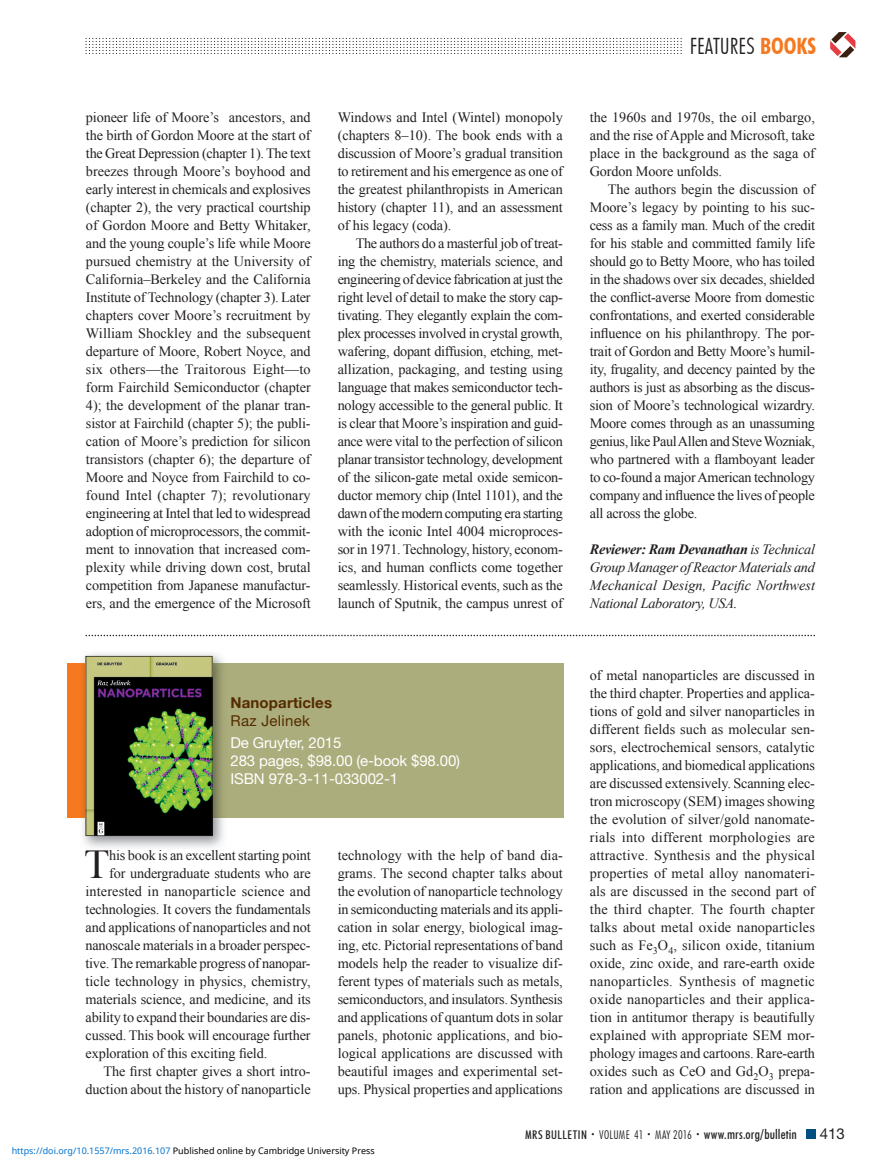
<style>
.page{position:relative;width:878px;height:1175px;background:#fff}
.page>*{position:absolute;margin:0;border:0;box-sizing:border-box;transform-origin:0 0}
.t1{font:41.4px "Times New Roman";color:#231f20}
.t2{font:300 condensed 22.5px "Futura BT";color:#231f20}
.t3{font:15px/18px "Helvetica Neue LT Std";letter-spacing:-.01em;color:#fff}
.t4{font:700 15px "Helvetica Neue LT Std";letter-spacing:.01em;color:#552b00}
.t5{font:15px "Helvetica Neue LT Std";letter-spacing:.02em;color:#552b00}
.t6{font:15px "Helvetica Neue LT Std";color:#231f20}
.t7{font:14.25px/18px "Times New Roman";letter-spacing:-.01em;color:#231f20;text-align:justify}
.t8{font:italic 14.25px/18px "Times New Roman";color:#231f20;text-align:justify}
.t9{font:14.25px "Times New Roman";letter-spacing:.01em;color:#231f20}
.t10{font:500 condensed 13.5px "Futura BT";letter-spacing:.01em;color:#231f20}
.t11{font:9px "Noto Sans";color:#000}
.s1{font-weight:700;color:#f47921}
.s2{font-weight:700}
.s3{color:#0172cf}
.s4{font-size:12px}
.s5{font-weight:300;font-size:7.5px}
.s6{font-weight:300;font-size:12px}
</style>
<div class="page">
<svg style="left:86px;top:38px;width:595px;height:16px"></svg>
<svg style="left:830px;top:32px;width:25px;height:25px"></svg>
<div style="left:806px;top:1130px;width:9px;height:8px;background:#014f80"></div>
<div style="left:68px;top:663px;width:90px;height:154px;background:#f47921"></div>
<div style="left:133px;top:663px;width:431px;height:154px;background:#abad7c"></div>
<img style="left:79px;top:653px;width:148px;height:195px">
<svg style="left:85px;top:850px;width:24px;height:1px"></svg>
<img style="left:79px;top:663px;width:7px;height:154px">
<img style="left:212px;top:663px;width:15px;height:154px">
<svg style="left:86px;top:656px;width:126px;height:180px;background:#49572d"></svg>
<svg style="left:86px;top:634px;width:728px;height:2px"></svg>
<p class="t7" style="left:86px;top:108px;width:226px">pioneer life of Moore’s ancestors, and the birth of Gordon Moore at the start of the Great Depression (chapter 1). The text breezes through Moore’s boyhood and early interest in chemicals and explosives (chapter 2), the very practical courtship of Gordon Moore and Betty Whitaker, and the young couple’s life while Moore pursued chemistry at the University of California–Berkeley and the California Institute of Technology (chapter 3). Later chapters cover Moore’s recruitment by William Shockley and the subsequent departure of Moore, Robert Noyce, and six others—the Traitorous Eight—to form Fairchild Semiconductor (chapter 4); the development of the planar tran&shy;sistor at Fairchild (chapter 5); the publi&shy;cation of Moore’s prediction for silicon transistors (chapter 6); the departure of Moore and Noyce from Fairchild to co&shy;found Intel (chapter 7); revolutionary engineering at Intel that led to widespread adoption of microprocessors, the commit&shy;ment to innovation that increased com&shy;plexity while driving down cost, brutal competition from Japanese manufactur&shy;ers, and the emergence of the Microsoft</p>
<p class="t7" style="left:338px;top:108px;width:227px">Windows and Intel (Wintel) monopoly (chapters 8–10). The book ends with a discussion of Moore’s gradual transition to retirement and his emergence as one of the greatest philanthropists in American history (chapter 11), and an assessment of his legacy (coda).</p>
<p class="t7" style="left:338px;top:234px;width:227px;text-indent:18px">The authors do a masterful job of treat&shy;ing the chemistry, materials science, and engineering of device fabrication at just the right level of detail to make the story cap&shy;tivating. They elegantly explain the com&shy;plex processes involved in crystal growth, wafering, dopant diffusion, etching, met&shy;allization, packaging, and testing using language that makes semiconductor tech&shy;nology accessible to the general public. It is clear that Moore’s inspiration and guid&shy;ance were vital to the perfection of silicon planar transistor technology, development of the silicon-gate metal oxide semicon&shy;ductor memory chip (Intel 1101), and the dawn of the modern computing era starting with the iconic Intel 4004 microproces&shy;sor in 1971. Technology, history, econom&shy;ics, and human conflicts come together seamlessly. Historical events, such as the launch of Sputnik, the campus unrest of</p>
<p class="t4" style="left:230px;top:697px;width:103px">Nanoparticles</p>
<p class="t5" style="left:230px;top:715px;width:81px">Raz Jelinek</p>
<p class="t3" style="left:230px;top:735px;width:231px">De Gruyter, 2015<br>283 pages, $98.00 (e-book $98.00)<br>ISBN 978-3-11-033002-1</p>
<h1 class="t1" style="left:84px;top:841px;width:27px">T</h1>
<p class="t7" style="left:120px;top:846px;width:192px">s oo s an exce ent starting point</p>
<p class="t7" style="left:109px;top:846px;width:55px">hi b ki</p>
<p class="t7" style="left:211px;top:846px;width:9px">ll</p>
<p class="t7" style="left:109px;top:864px;width:203px">for undergraduate students who are</p>
<p class="t9" style="left:85px;top:883px;width:227px">interested in nanoparticle science and</p>
<p class="t7" style="left:85px;top:900px;width:227px">technologies. It covers the fundamentals</p>
<p class="t7" style="left:85px;top:918px;width:227px">and applications of nanoparticles and not</p>
<p class="t7" style="left:85px;top:936px;width:227px">nanoscale materials in a broader perspec-</p>
<p class="t7" style="left:85px;top:954px;width:227px">tive. The remarkable progress of nanopar-</p>
<p class="t7" style="left:85px;top:972px;width:226px">ticle technology in physics, chemistry,</p>
<p class="t7" style="left:85px;top:990px;width:227px">materials science, and medicine, and its</p>
<p class="t7" style="left:85px;top:1008px;width:227px">ability to expand their boundaries are dis-</p>
<p class="t7" style="left:85px;top:1026px;width:227px">cussed. This book will encourage further</p>
<p class="t7" style="left:85px;top:1044px;width:183px">exploration of this exciting field.</p>
<p class="t7" style="left:104px;top:1062px;width:209px">The first chapter gives a short intro-</p>
<p class="t7" style="left:86px;top:1080px;width:227px">duction about the history of nanoparticle</p>
<p class="t7" style="left:338px;top:846px;width:227px">technology with the help of band dia&shy;grams. The second chapter talks about the evolution of nanoparticle technology in semiconducting materials and its appli&shy;cation in solar energy, biological imag&shy;ing, etc. Pictorial representations of band models help the reader to visualize dif&shy;ferent types of materials such as metals, semiconductors, and insulators. Synthesis and applications of quantum dots in solar panels, photonic applications, and bio&shy;logical applications are discussed with beautiful images and experimental set&shy;ups. Physical properties and applications</p>
<h2 class="t2" style="left:689px;top:32px;width:128px">FEATURES <span class="s1">BOOKS</span></h2>
<p class="t7" style="left:590px;top:108px;width:227px">the 1960s and 1970s, the oil embargo, and the rise of Apple and Microsoft, take place in the background as the saga of Gordon Moore unfolds.</p>
<p class="t7" style="left:590px;top:180px;width:227px;text-indent:18px">The authors begin the discussion of Moore’s legacy by pointing to his suc&shy;cess as a family man. Much of the credit for his stable and committed family life should go to Betty Moore, who has toiled in the shadows over six decades, shielded the conflict-averse Moore from domestic confrontations, and exerted considerable influence on his philanthropy. The por&shy;trait of Gordon and Betty Moore’s humil&shy;ity, frugality, and decency painted by the authors is just as absorbing as the discus&shy;sion of Moore’s technological wizardry.<br>Moore comes through as an unassuming genius, like Paul Allen and Steve Wozniak, who partnered with a flamboyant leader to co-found a major American technology company and influence the lives of people all across the globe.</p>
<p class="t8" style="left:590px;top:540px;width:227px"><span class="s2">Reviewer: Ram Devanathan</span> is Technical Group Manager of Reactor Materials and Mechanical Design, Pacific Northwest National Laboratory, USA.</p>
<p class="t7" style="left:589px;top:666px;width:227px">of metal nanoparticles are discussed in the third chapter. Properties and applica&shy;tions of gold and silver nanoparticles in different fields such as molecular sen&shy;sors, electrochemical sensors, catalytic applications, and biomedical applications are discussed extensively. Scanning elec&shy;tron microscopy (SEM) images showing the evolution of silver/gold nanomate&shy;rials into different morphologies are attractive. Synthesis and the physical properties of metal alloy nanomateri&shy;als are discussed in the second part of the third chapter. The fourth chapter talks about metal oxide nanoparticles such as Fe<sub>3</sub>O<sub>4</sub>, silicon oxide, titanium oxide, zinc oxide, and rare-earth oxide nanoparticles. Synthesis of magnetic oxide nanoparticles and their applica&shy;tion in antitumor therapy is beautifully explained with appropriate SEM mor&shy;phology images and cartoons. Rare-earth oxides such as CeO and Gd<sub>2</sub>O<sub>3</sub> prepa&shy;ration and applications are discussed in</p>
<p class="t11" style="left:12px;top:1143px;width:364px"><span class="s3">https://doi.org/10.1557/mrs.2016.107</span> Published online by Cambridge University Press</p>
<p class="t10" style="left:525px;top:1126px;width:273px"><span class="s4">MRS BULLETIN</span> <span class="s5">•</span> <span class="s6">VOLUME 41</span> <span class="s5">•</span> <span class="s6">MAY 2016</span> <span class="s5">•</span> www.mrs.org/bulletin</p>
<p class="t6" style="left:819px;top:1128px;width:27px">413</p>
</div>
